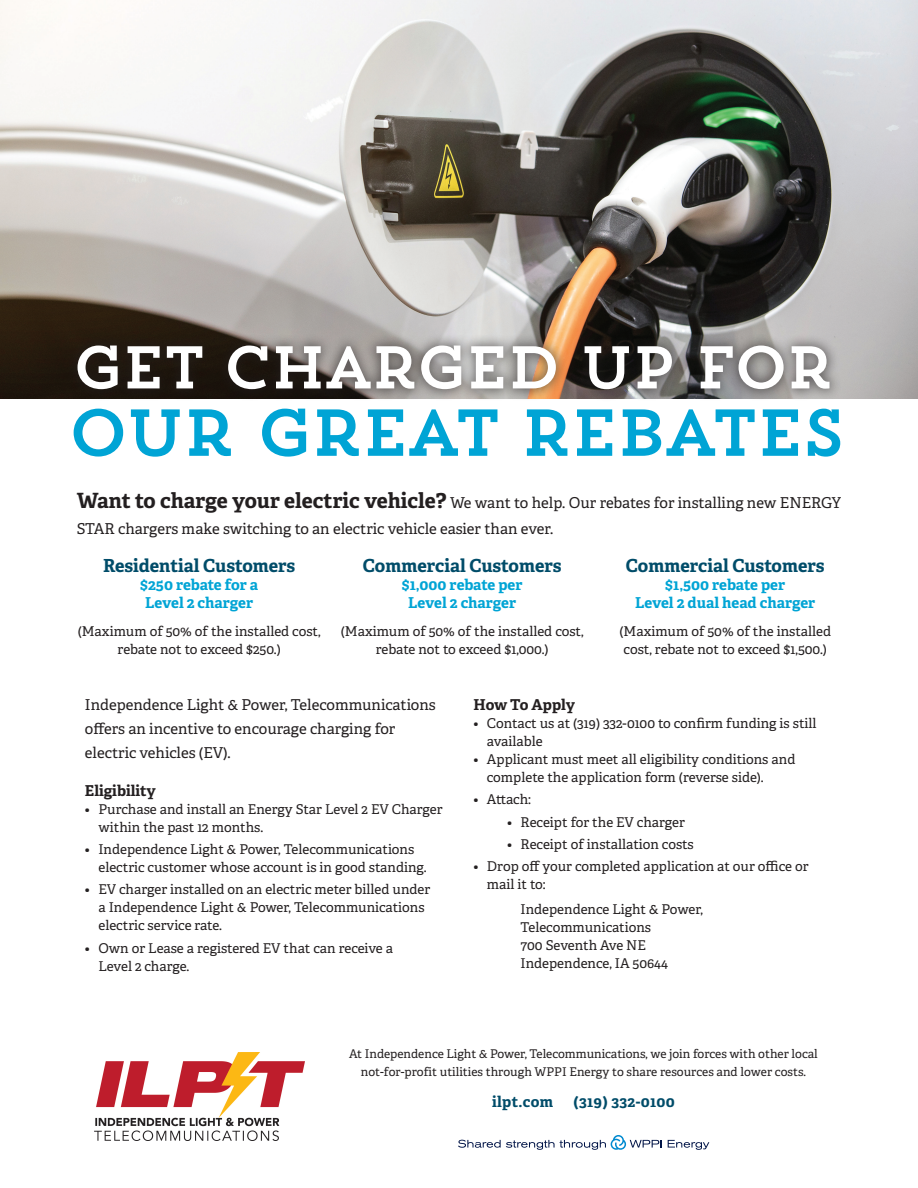
<style>
.page{position:relative;width:918px;height:1188px;background:#fff}
.page>*{position:absolute;margin:0;border:0;box-sizing:border-box;transform-origin:0 0}
.t1{font:66px "Trend Slab One";letter-spacing:-.07em;color:#00a4d5}
.t2{font:60px "Trend Slab One";letter-spacing:-.07em;color:#fff}
.t3{font:700 18px "Adelle";color:#004c69}
.t4{font:15px/24px "Adelle";color:#231f20}
.t5{font:700 15px/18px "Adelle";letter-spacing:-.005em;color:#00a4d5;text-align:center}
.t6{font:700 15px "Adelle";color:#231f20}
.t7{font:700 15px "Adelle";letter-spacing:.02em;color:#004c69}
.t8{font:13.5px/18px "Adelle";color:#231f20}
.t9{font:12px/18px "Adelle";color:#231f20;text-align:center}
.s1{font-weight:700;font-size:21px}
</style>
<div class="page">
<img style="left:0;top:0;width:918px;height:399px">
<div style="left:65px;top:333px;width:778px;height:69px;background:#231f20;opacity:.64"></div>
<svg style="left:668px;top:1140px;width:41px;height:10px"></svg>
<svg style="left:458px;top:1135px;width:204px;height:15px"></svg>
<img style="left:94px;top:1052px;width:210px;height:89px">
<h2 class="t2" style="left:72px;top:329px;width:765px">GET CHARGED UP FOR</h2>
<h1 class="t1" style="left:67px;top:390px;width:782px">OUR GREAT REBATES</h1>
<p class="t4" style="left:77px;top:491px;width:766px;line-height:25.5px"><span class="s1">Want to charge your electric vehicle?</span> We want to help. Our rebates for installing new ENERGY<br>STAR chargers make switching to an electric vehicle easier than ever.</p>
<h3 class="t3" style="left:103px;top:553px;width:194px">Residential Customers</h3>
<p class="t5" style="left:140px;top:575px;width:120px">$250 rebate for a<br>Level 2 charger</p>
<p class="t8" style="left:78px;top:622px;width:244px;text-align:center">(Maximum of 50% of the installed cost, rebate not to exceed $250.)</p>
<h3 class="t3" style="left:363px;top:553px;width:200px">Commercial Customers</h3>
<p class="t5" style="left:402px;top:575px;width:122px">$1,000 rebate per<br>Level 2 charger</p>
<p class="t8" style="left:341px;top:622px;width:244px;text-align:center">(Maximum of 50% of the installed cost, rebate not to exceed $1,000.)</p>
<h3 class="t3" style="left:626px;top:553px;width:200px">Commercial Customers</h3>
<p class="t5" style="left:635px;top:575px;width:182px">$1,500 rebate per<br>Level 2 dual head charger</p>
<p class="t8" style="left:620px;top:622px;width:213px;text-align:center">(Maximum of 50% of the installed cost, rebate not to exceed $1,500.)</p>
<p class="t4" style="left:85px;top:693px;width:352px">Independence Light &amp; Power, Telecommunications offers an incentive to encourage charging for electric vehicles (EV).</p>
<p class="t6" style="left:85px;top:779px;width:72px">Eligibility</p>
<p class="t8" style="left:98px;top:800px;width:346px;text-indent:-14px">• Purchase and install an Energy Star Level 2 EV Charger within the past 12 months.</p>
<p class="t8" style="left:98px;top:840px;width:330px;text-indent:-14px">• Independence Light &amp; Power, Telecommunications electric customer whose account is in good standing.</p>
<p class="t8" style="left:98px;top:881px;width:333px;text-indent:-14px">• EV charger installed on an electric meter billed under a Independence Light &amp; Power, Telecommunications electric service rate.</p>
<p class="t8" style="left:98px;top:939px;width:296px;text-indent:-14px">• Own or Lease a registered EV that can receive a<br>Level 2 charge.</p>
<p class="t6" style="left:473px;top:694px;width:103px">How To Apply</p>
<p class="t8" style="left:487px;top:715px;width:331px;text-indent:-14px">• Contact us at (319) 332-0100 to confirm funding is still available</p>
<p class="t8" style="left:487px;top:750px;width:310px;text-indent:-14px">• Applicant must meet all eligibility conditions and complete the application form (reverse side).</p>
<p class="t8" style="left:473px;top:791px;width:59px">• Attach:</p>
<p class="t8" style="left:507px;top:813px;width:179px">• Receipt for the EV charger</p>
<p class="t8" style="left:507px;top:835px;width:188px">• Receipt of installation costs</p>
<p class="t8" style="left:487px;top:858px;width:323px;text-indent:-14px">• Drop off your completed application at our office or mail it to:</p>
<p class="t8" style="left:521px;top:900px;width:184px">Independence Light &amp; Power,<br>Telecommunications<br>700 Seventh Ave NE<br>Independence, IA 50644</p>
<p class="t9" style="left:349px;top:1045px;width:470px">At Independence Light &amp; Power, Telecommunications, we join forces with other local not-for-profit utilities through WPPI Energy to share resources and lower costs.</p>
<p class="t7" style="left:492px;top:1091px;width:63px">ilpt.com</p>
<p class="t7" style="left:573px;top:1091px;width:103px">(319) 332-0100</p>
</div>
